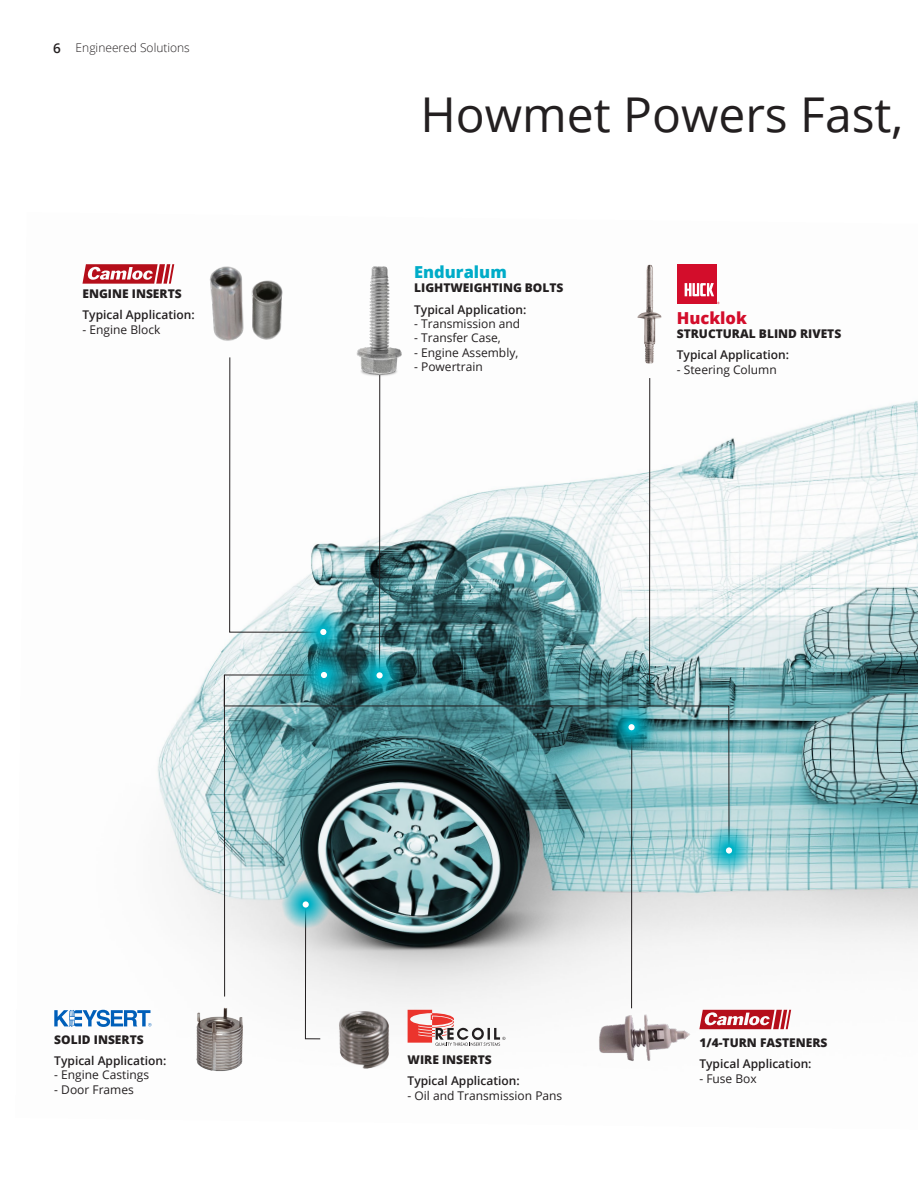
<style>
.page{position:relative;width:918px;height:1188px;background:#fff}
.page>*{position:absolute;margin:0;border:0;box-sizing:border-box;transform-origin:0 0}
.t1{font:48px "Open Sans";color:#231f20}
.t2{font:800 16.5px "Open Sans";color:#00acc8}
.t3{font:800 16.5px "Open Sans";color:#d30d2b}
.t4{font:600 13.5px "Open Sans";color:#231f20}
.t5{font:12px "Open Sans";color:#231f20}
.t6{font:600 12px "Open Sans";color:#231f20}
.t7{font:800 12px "Open Sans";color:#231f20}
.t8{font:300 12px "Open Sans";color:#231f20}
</style>
<div class="page">
<img style="left:82px;top:281px;width:836px;height:762px">
<div style="left:677px;top:264px;width:40px;height:40px;background:#d30d2b"></div>
<svg style="left:685px;top:283px;width:29px;height:13px"></svg>
<img style="left:631px;top:264px;width:41px;height:104px">
<hr style="left:649px;top:378px;width:1px;height:305px;background:#231f20">
<svg style="left:408px;top:1010px;width:97px;height:36px"></svg>
<img style="left:332px;top:1000px;width:70px;height:69px">
<svg style="left:54px;top:1010px;width:98px;height:17px"></svg>
<img style="left:186px;top:1003px;width:59px;height:69px">
<svg style="left:224px;top:849px;width:101px;height:191px"></svg>
<svg style="left:699px;top:1010px;width:92px;height:19px"></svg>
<hr style="left:631px;top:729px;width:1px;height:279px;background:#231f20">
<hr style="left:379px;top:375px;width:1px;height:300px;background:#231f20">
<img style="left:353px;top:266px;width:54px;height:114px">
<svg style="left:224px;top:674px;width:506px;height:175px;background:#689499"></svg>
<svg style="left:299px;top:650px;width:50px;height:50px;background:#2b8690"></svg>
<div style="left:320px;top:671px;width:8px;height:8px;background:#fff;border-radius:50%"></div>
<div style="left:319px;top:670px;width:10px;height:10px;border:2px solid #00b2c6;border-radius:50%"></div>
<svg style="left:355px;top:651px;width:50px;height:49px;background:#267780"></svg>
<div style="left:376px;top:672px;width:7px;height:7px;background:#fff;border-radius:50%"></div>
<div style="left:375px;top:671px;width:9px;height:9px;border:2px solid #00b2c6;border-radius:50%"></div>
<svg style="left:704px;top:826px;width:50px;height:50px;background:#84ccd4"></svg>
<div style="left:725px;top:847px;width:8px;height:7px;background:#fff;border-radius:50%"></div>
<div style="left:724px;top:846px;width:10px;height:9px;border:2px solid #00b2c6;border-radius:50%"></div>
<svg style="left:607px;top:703px;width:50px;height:49px;background:#358c95"></svg>
<div style="left:628px;top:723px;width:7px;height:8px;background:#fff;border-radius:50%"></div>
<div style="left:627px;top:723px;width:9px;height:9px;border:2px solid #00b2c6;border-radius:50%"></div>
<svg style="left:83px;top:264px;width:83px;height:20px"></svg>
<svg style="left:281px;top:880px;width:50px;height:50px;background:#7bb3ba"></svg>
<div style="left:302px;top:901px;width:8px;height:7px;background:#fff;border-radius:50%"></div>
<div style="left:301px;top:900px;width:9px;height:9px;border:2px solid #00b2c6;border-radius:50%"></div>
<img style="left:166px;top:264px;width:162px;height:106px">
<svg style="left:229px;top:357px;width:93px;height:276px"></svg>
<img style="left:546px;top:962px;width:153px;height:99px">
<svg style="left:299px;top:607px;width:49px;height:50px;background:#52a2aa"></svg>
<div style="left:320px;top:628px;width:7px;height:8px;background:#fff;border-radius:50%"></div>
<div style="left:319px;top:627px;width:9px;height:10px;border:2px solid #00b2c6;border-radius:50%"></div>
<p class="t4" style="left:53px;top:39px;width:9px">6</p>
<p class="t8" style="left:76px;top:40px;width:116px">Engineered Solutions</p>
<p class="t7" style="left:82px;top:285px;width:101px">ENGINE INSERTS</p>
<p class="t6" style="left:82px;top:307px;width:114px">Typical Application:</p>
<p class="t5" style="left:82px;top:321px;width:79px">- Engine Block</p>
<p class="t1" style="left:420px;top:81px;width:484px">Howmet Powers Fast,</p>
<p class="t2" style="left:414px;top:259px;width:94px">Enduralum</p>
<p class="t7" style="left:414px;top:279px;width:151px">LIGHTWEIGHTING BOLTS</p>
<p class="t6" style="left:414px;top:301px;width:114px">Typical Application:</p>
<p class="t5" style="left:414px;top:315px;width:108px">- Transmission and</p>
<p class="t5" style="left:414px;top:330px;width:88px">- Transfer Case,</p>
<p class="t5" style="left:414px;top:344px;width:106px">- Engine Assembly,</p>
<p class="t5" style="left:414px;top:359px;width:70px">- Powertrain</p>
<p class="t3" style="left:677px;top:305px;width:72px">Hucklok</p>
<p class="t7" style="left:677px;top:325px;width:166px">STRUCTURAL BLIND RIVETS</p>
<p class="t6" style="left:677px;top:347px;width:114px">Typical Application:</p>
<p class="t5" style="left:677px;top:361px;width:102px">- Steering Column</p>
<p class="t7" style="left:54px;top:1030px;width:91px">SOLID INSERTS</p>
<p class="t6" style="left:54px;top:1052px;width:114px">Typical Application:</p>
<p class="t5" style="left:54px;top:1067px;width:96px">- Engine Castings</p>
<p class="t5" style="left:54px;top:1081px;width:81px">- Door Frames</p>
<p class="t7" style="left:408px;top:1051px;width:86px">WIRE INSERTS</p>
<p class="t6" style="left:408px;top:1073px;width:114px">Typical Application:</p>
<p class="t5" style="left:408px;top:1087px;width:156px">- Oil and Transmission Pans</p>
<p class="t7" style="left:699px;top:1034px;width:130px">1/4-TURN FASTENERS</p>
<p class="t6" style="left:699px;top:1056px;width:114px">Typical Application:</p>
<p class="t5" style="left:699px;top:1070px;width:59px">- Fuse Box</p>
</div>
